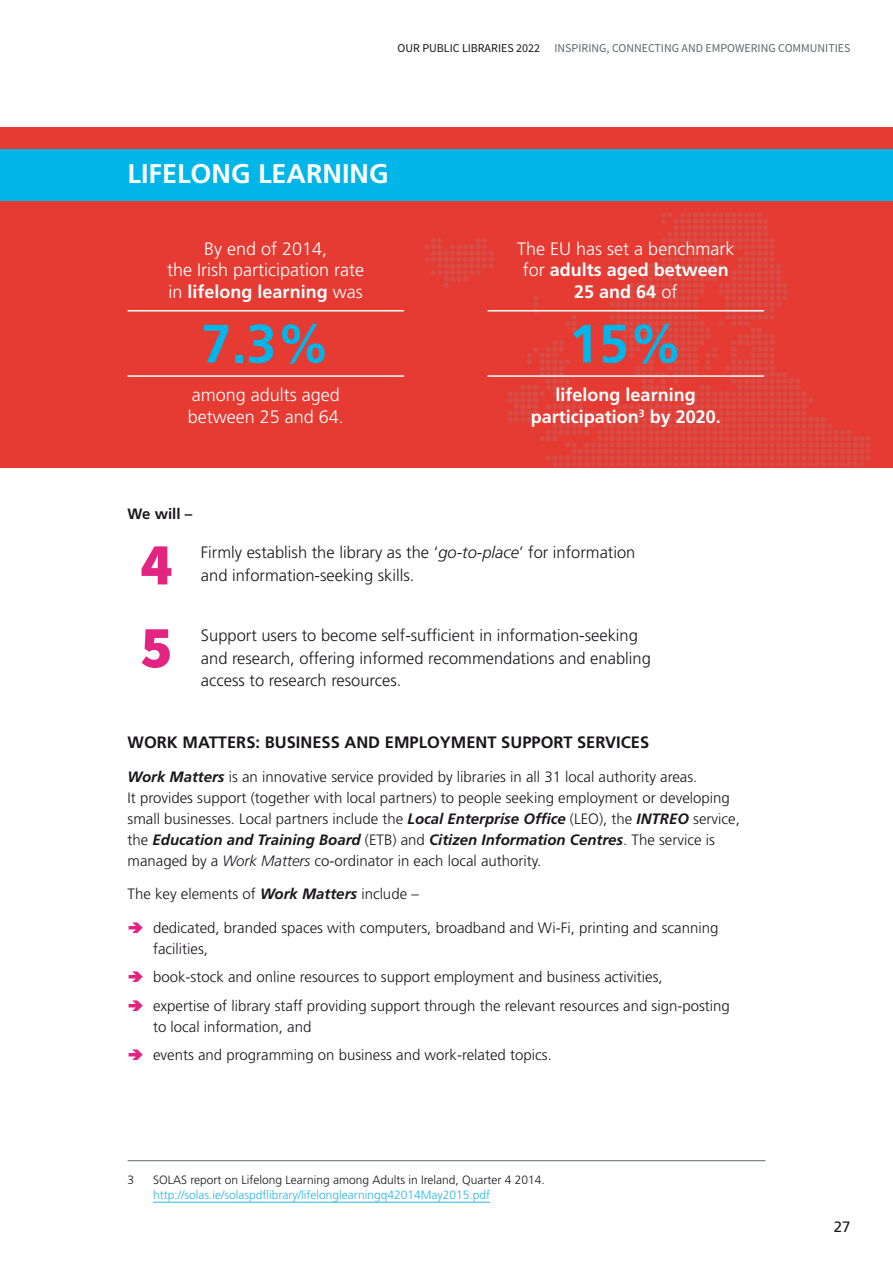
<style>
.page{position:relative;width:893px;height:1263px;background:#fff}
.page>*{position:absolute;margin:0;border:0;box-sizing:border-box;transform-origin:0 0}
.NUMBER{font:900 60px "Source Sans Pro";color:#e32582}
.t1{font:700 54px "Frutiger LT Std";color:#00b5e7}
.t2{font:700 27px "Frutiger LT Std";color:#fff}
.t3{font:300 18px/21.6px "Frutiger LT Std";color:#fff;text-align:center}
.t4{font:700 18px/21.6px "Frutiger LT Std";color:#fff;text-align:center}
.GOAL_ITALIC_TEXT{font:300 16.5px/22.5px "Frutiger LT Std";color:#1a171c}
.t5{font:700 16.5px "Frutiger LT Std";color:#1a171c}
.Body_3{font:300 15px/21px "Frutiger LT Std";color:#1a171c}
.Body_6-6__1_5{font:300 15px/21px "Frutiger LT Std";color:#1a171c}
.Body_6-6__3{font:300 15px "Frutiger LT Std";color:#1a171c}
.Body_3-2{font:700 15px "Frutiger LT Std";color:#1a171c}
.t6{font:15px "Frutiger LT Std";color:#1a171c}
.Footnote{font:300 12px/15px "Frutiger LT Std";color:#29b6e5}
.t7{font:12px "Source Sans Pro";color:#5f686d}
.Footnote-2{font:300 12px "Frutiger LT Std";color:#1a171c}
.s1{color:#1a171c}
.s2{font-weight:700}
.s3{font-style:italic}
.s4{font-weight:700;font-style:italic}
</style>
<div class="page">
<div style="left:0;top:128px;width:893px;height:340px;background:#e53b32"></div>
<svg style="left:425px;top:238px;width:69px;height:50px"></svg>
<svg style="left:508px;top:213px;width:363px;height:254px"></svg>
<div style="left:0;top:149px;width:893px;height:51px;background:#00b5e7"></div>
<hr style="left:128px;top:310px;width:276px;height:1px;background:#fff">
<hr style="left:128px;top:375px;width:276px;height:2px;background:#fff">
<hr style="left:488px;top:310px;width:276px;height:1px;background:#fff">
<hr style="left:488px;top:375px;width:276px;height:2px;background:#fff">
<hr style="left:128px;top:1160px;width:637px;height:1px;background:#5f686d">
<hr style="left:153px;top:1202px;width:337px;height:1px;background:#29b6e5">
<p class="t7" style="left:397px;top:40px;width:454px"><span class="s1">OUR PUBLIC LIBRARIES 2022</span> INSPIRING, CONNECTING AND EMPOWERING COMMUNITIES</p>
<p class="t2" style="left:128px;top:158px;width:263px">LIFELONG LEARNING</p>
<p class="t3" style="left:167px;top:238px;width:198px">By end of 2014,<br>the Irish participation rate in <span class="s2">lifelong learning</span> was</p>
<p class="t1" style="left:201px;top:312px;width:131px">7.3%</p>
<p class="t3" style="left:188px;top:384px;width:158px;text-align:left">among adults aged between 25 and 64.</p>
<p class="t3" style="left:517px;top:238px;width:219px">The EU has set a benchmark for <span class="s2">adults aged between<br>25 and 64</span> of</p>
<p class="t1" style="left:569px;top:312px;width:116px">15%</p>
<p class="t4" style="left:531px;top:384px;width:191px">lifelong learning participation<sup>3</sup> by 2020.</p>
<p class="Body_3-2" style="left:128px;top:504px;width:66px">We will –</p>
<p class="NUMBER" style="left:140px;top:525px;width:34px">4</p>
<p class="GOAL_ITALIC_TEXT" style="left:201px;top:541px;width:436px">Firmly establish the library as the ‘<span class="s3">go-to-place</span>’ for information and information-seeking skills.</p>
<p class="NUMBER" style="left:140px;top:608px;width:34px">5</p>
<p class="GOAL_ITALIC_TEXT" style="left:201px;top:624px;width:451px">Support users to become self-sufficient in information-seeking and research, offering informed recommendations and enabling access to research resources.</p>
<h2 class="t5" style="left:128px;top:732px;width:523px">WORK MATTERS: BUSINESS AND EMPLOYMENT SUPPORT SERVICES</h2>
<p class="Body_3" style="left:128px;top:766px;width:614px"><span class="s4">Work Matters</span> is an innovative service provided by libraries in all 31 local authority areas.<br>It provides support (together with local partners) to people seeking employment or developing small businesses. Local partners include the <span class="s4">Local Enterprise Office</span> (LEO), the <span class="s4">INTREO</span> service, the <span class="s4">Education and Training Board</span> (ETB) and <span class="s4">Citizen Information Centres</span>. The service is managed by a <span class="s3">Work Matters</span> co-ordinator in each local authority.</p>
<p class="Body_3" style="left:128px;top:884px;width:293px">The key elements of <span class="s4">Work Matters</span> include –</p>
<p class="Body_6-6__1_5" style="left:153px;top:918px;width:567px">dedicated, branded spaces with computers, broadband and Wi-Fi, printing and scanning facilities,</p>
<p class="Body_6-6__1_5" style="left:153px;top:967px;width:511px">book-stock and online resources to support employment and business activities,</p>
<p class="Body_6-6__1_5" style="left:153px;top:995px;width:578px">expertise of library staff providing support through the relevant resources and sign-posting to local information, and</p>
<p class="Body_6-6__3" style="left:153px;top:1046px;width:400px">events and programming on business and work-related topics.</p>
<p class="Footnote-2" style="left:128px;top:1173px;width:8px">3</p>
<p class="Footnote" style="left:153px;top:1173px;width:393px"><span class="s1">SOLAS report on Lifelong Learning among Adults in Ireland, Quarter 4 2014. </span>http://solas.ie/solaspdflibrary/lifelonglearningq42014May2015.pdf</p>
<p class="t6" style="left:834px;top:1218px;width:18px">27</p>
</div>
